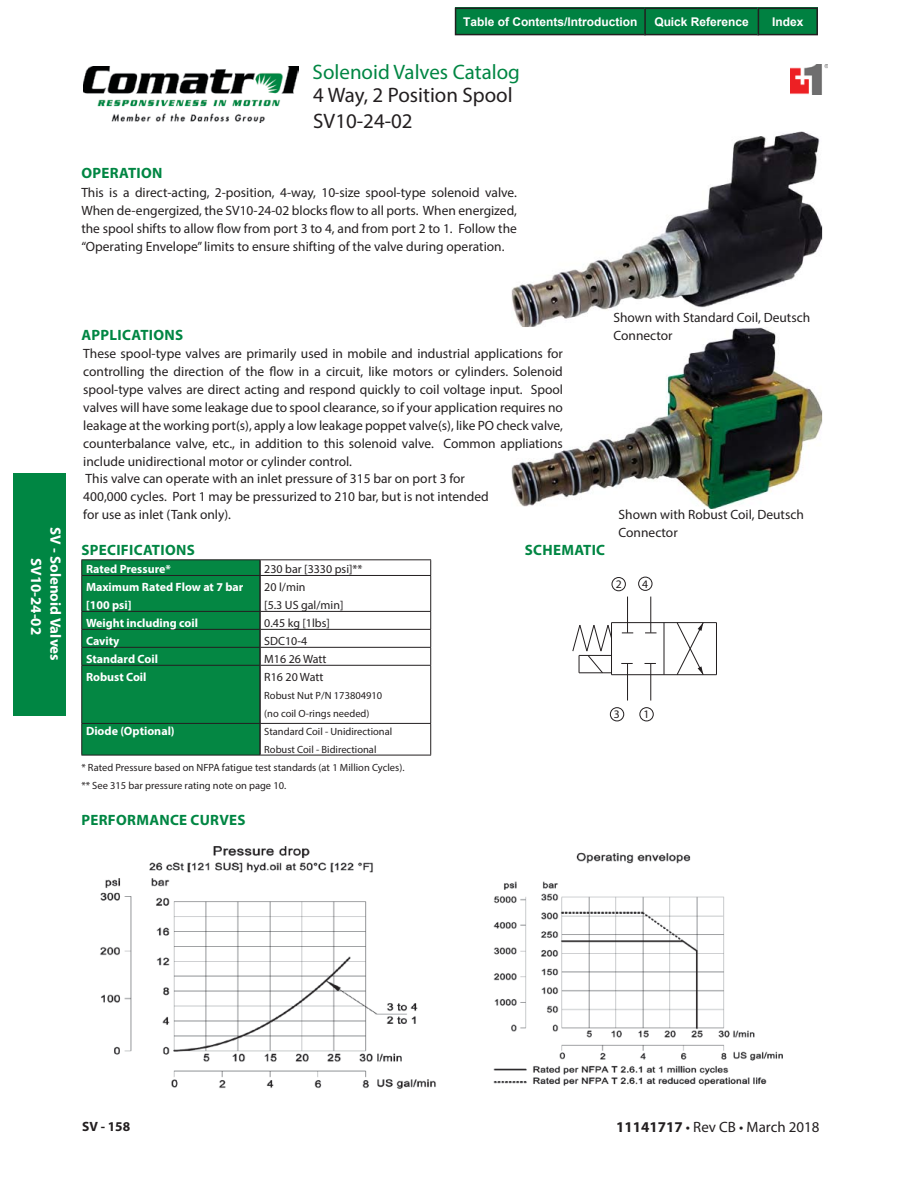
<style>
.page{position:relative;width:918px;height:1188px;background:#fff}
.page>*{position:absolute;margin:0;border:0;box-sizing:border-box;transform-origin:0 0}
.t1{font:21px/25.5px "Myriad Pro";color:#231f20}
.t2{font:21px "Myriad Pro";color:#008643}
.t3{font:700 15px "Myriad Pro";letter-spacing:.02em;color:#008643}
.t4{font:700 15px "Myriad Pro";color:#fff}
.t5{font:15px "Myriad Pro";color:#231f20}
.t6{font:13.5px/18px "Myriad Pro";color:#231f20}
.t7{font:700 13.5px "Myriad Pro";color:#231f20}
.t8{font:700 12px/18px "Myriad Pro";color:#fff}
.t9{font:12px/18px "Myriad Pro";color:#231f20}
.t10{font:700 12px "Arial";color:#fff}
.t11{font:11.55px "Myriad Ringers";color:#231f20}
.t12{font:10.5px/18px "Myriad Pro";color:#231f20}
.s1{font-weight:700}
</style>
<div class="page">
<div style="left:13px;top:473px;width:53px;height:242px;background:#008643"></div>
<img style="left:83px;top:67px;width:215px;height:55px">
<img style="left:790px;top:65px;width:38px;height:30px">
<img style="left:511px;top:132px;width:311px;height:377px">
<svg style="left:511px;top:187px;width:6px;height:48px"></svg>
<img style="left:511px;top:348px;width:52px;height:13px">
<img style="left:511px;top:366px;width:52px;height:13px">
<img style="left:511px;top:384px;width:52px;height:13px">
<img style="left:511px;top:402px;width:52px;height:13px">
<img style="left:511px;top:420px;width:52px;height:13px">
<img style="left:511px;top:438px;width:52px;height:12px">
<hr style="left:260px;top:559px;width:171px;height:1px;background:#231f20">
<svg style="left:430px;top:560px;width:1px;height:15px"></svg>
<hr style="left:260px;top:575px;width:171px;height:1px;background:#231f20">
<hr style="left:430px;top:576px;width:1px;height:35px;background:#231f20">
<hr style="left:260px;top:611px;width:171px;height:1px;background:#231f20">
<hr style="left:260px;top:629px;width:171px;height:1px;background:#231f20">
<hr style="left:260px;top:647px;width:171px;height:1px;background:#231f20">
<svg style="left:430px;top:612px;width:1px;height:53px"></svg>
<hr style="left:260px;top:665px;width:171px;height:1px;background:#231f20">
<hr style="left:430px;top:666px;width:1px;height:57px;background:#231f20">
<hr style="left:260px;top:723px;width:171px;height:1px;background:#231f20">
<hr style="left:430px;top:724px;width:1px;height:31px;background:#231f20">
<hr style="left:260px;top:755px;width:171px;height:1px;background:#231f20">
<hr style="left:81px;top:559px;width:179px;height:1px;background:#231f20">
<svg style="left:81px;top:560px;width:180px;height:195px;background:#058342"></svg>
<hr style="left:81px;top:665px;width:179px;height:1px;background:#231f20">
<hr style="left:81px;top:666px;width:1px;height:57px;background:#231f20">
<hr style="left:81px;top:723px;width:179px;height:1px;background:#231f20">
<hr style="left:81px;top:724px;width:1px;height:31px;background:#231f20">
<hr style="left:81px;top:755px;width:179px;height:1px;background:#231f20">
<hr style="left:579px;top:673px;width:33px;height:1px;background:#231f20">
<svg style="left:676px;top:623px;width:28px;height:51px"></svg>
<hr style="left:716px;top:623px;width:1px;height:52px;background:#231f20">
<svg style="left:572px;top:625px;width:39px;height:48px"></svg>
<hr style="left:664px;top:623px;width:1px;height:52px;background:#231f20">
<hr style="left:611px;top:623px;width:1px;height:52px;background:#231f20">
<hr style="left:612px;top:674px;width:104px;height:1px;background:#231f20">
<hr style="left:612px;top:622px;width:104px;height:1px;background:#231f20">
<hr style="left:651px;top:597px;width:1px;height:36px;background:#231f20">
<hr style="left:651px;top:664px;width:1px;height:37px;background:#231f20">
<div style="left:638px;top:577px;width:14px;height:14px;border:1px solid #231f20;border-radius:50%"></div>
<div style="left:612px;top:577px;width:14px;height:14px;border:1px solid #231f20;border-radius:50%"></div>
<div style="left:640px;top:707px;width:14px;height:14px;border:1px solid #231f20;border-radius:50%"></div>
<div style="left:610px;top:707px;width:14px;height:14px;border:1px solid #231f20;border-radius:50%"></div>
<hr style="left:627px;top:597px;width:1px;height:36px;background:#231f20">
<hr style="left:627px;top:664px;width:1px;height:37px;background:#231f20">
<svg style="left:621px;top:663px;width:12px;height:1px"></svg>
<img style="left:100px;top:846px;width:336px;height:243px">
<img style="left:493px;top:852px;width:290px;height:234px">
<div style="left:455px;top:8px;width:191px;height:27px;background:#008141"></div>
<div style="left:455px;top:8px;width:191px;height:27px;border:1px solid #231f20"></div>
<div style="left:644px;top:8px;width:115px;height:27px;background:#008141"></div>
<div style="left:644px;top:8px;width:115px;height:27px;border:1px solid #231f20"></div>
<div style="left:758px;top:8px;width:60px;height:27px;background:#008141"></div>
<div style="left:758px;top:8px;width:60px;height:27px;border:1px solid #231f20"></div>
<p class="t10" style="left:463px;top:15px;width:176px">Table of Contents/Introduction</p>
<p class="t10" style="left:654px;top:15px;width:96px">Quick Reference</p>
<p class="t10" style="left:772px;top:15px;width:33px">Index</p>
<h1 class="t2" style="left:313px;top:64px;width:209px">Solenoid Valves Catalog</h1>
<p class="t3" style="left:82px;top:167px;width:82px">OPERATION</p>
<h1 class="t1" style="left:313px;top:84px;width:201px">4 Way, 2 Position Spool<br>SV10-24-02</h1>
<p class="t6" style="left:81px;top:184px;width:437px;text-align:justify">This is a direct-acting, 2-position, 4-way, 10-size spool-type solenoid valve.<br>When de-engergized, the SV10-24-02 blocks flow to all ports. When energized, the spool shifts to allow flow from port 3 to 4, and from port 2 to 1. Follow the “Operating Envelope” limits to ensure shifting of the valve during operation.</p>
<p class="t4" style="left:42px;top:558px;width:79px;rotate:90deg">SV10-24-02</p>
<p class="t4" style="left:61px;top:527px;width:135px;rotate:90deg">SV - Solenoid Valves</p>
<p class="t3" style="left:82px;top:329px;width:103px">APPLICATIONS</p>
<p class="t6" style="left:83px;top:345px;width:481px">These spool-type valves are primarily used in mobile and industrial applications for controlling the direction of the flow in a circuit, like motors or cylinders. Solenoid spool-type valves are direct acting and respond quickly to coil voltage input. Spool valves will have some leakage due to spool clearance, so if your application requires no leakage at the working port(s), apply a low leakage poppet valve(s), like PO check valve, counterbalance valve, etc., in addition to this solenoid valve. Common appliations include unidirectional motor or cylinder control.<br>This valve can operate with an inlet pressure of 315 bar on port 3 for<br>400,000 cycles. Port 1 may be pressurized to 210 bar, but is not intended<br>for use as inlet (Tank only).</p>
<p class="t3" style="left:82px;top:545px;width:115px">SPECIFICATIONS</p>
<p class="t3" style="left:525px;top:545px;width:82px">SCHEMATIC</p>
<p class="t8" style="left:86px;top:561px;width:86px">Rated Pressure*</p>
<p class="t9" style="left:264px;top:561px;width:100px">230 bar [3330 psi]**</p>
<p class="t8" style="left:86px;top:579px;width:159px">Maximum Rated Flow at 7 bar [100 psi]</p>
<p class="t9" style="left:264px;top:579px;width:81px">20 l/min<br>[5.3 US gal/min]</p>
<p class="t8" style="left:86px;top:615px;width:114px">Weight including coil</p>
<p class="t9" style="left:264px;top:615px;width:67px">0.45 kg [1lbs]</p>
<p class="t8" style="left:86px;top:633px;width:35px">Cavity</p>
<p class="t9" style="left:264px;top:633px;width:44px">SDC10-4</p>
<p class="t8" style="left:86px;top:651px;width:74px">Standard Coil</p>
<p class="t9" style="left:264px;top:651px;width:64px">M16 26 Watt</p>
<p class="t8" style="left:86px;top:669px;width:62px">Robust Coil</p>
<p class="t9" style="left:264px;top:669px;width:61px">R16 20 Watt</p>
<p class="t12" style="left:264px;top:687px;width:120px">Robust Nut P/N 173804910 (no coil O-rings needed)</p>
<p class="t8" style="left:86px;top:723px;width:90px">Diode (Optional)</p>
<p class="t12" style="left:264px;top:723px;width:130px">Standard Coil - Unidirectional<br>Robust Coil - Bidirectional</p>
<p class="t12" style="left:81px;top:759px;width:325px">* Rated Pressure based on NFPA fatigue test standards (at 1 Million Cycles). ** See 315 bar pressure rating note on page 10.</p>
<p class="t6" style="left:614px;top:309px;width:198px">Shown with Standard Coil, Deutsch<br>Connector</p>
<p class="t6" style="left:619px;top:507px;width:187px">Shown with Robust Coil, Deutsch<br>Connector</p>
<p class="t11" style="left:616px;top:577px;width:7px">2</p>
<p class="t11" style="left:642px;top:577px;width:7px">4</p>
<p class="t11" style="left:614px;top:707px;width:7px">3</p>
<p class="t11" style="left:643px;top:707px;width:7px">1</p>
<p class="t3" style="left:82px;top:814px;width:166px">PERFORMANCE CURVES</p>
<p class="t7" style="left:82px;top:1122px;width:50px">SV - 158</p>
<p class="t5" style="left:616px;top:1122px;width:205px"><span class="s1">11141717</span> • Rev CB • March 2018</p>
</div>
